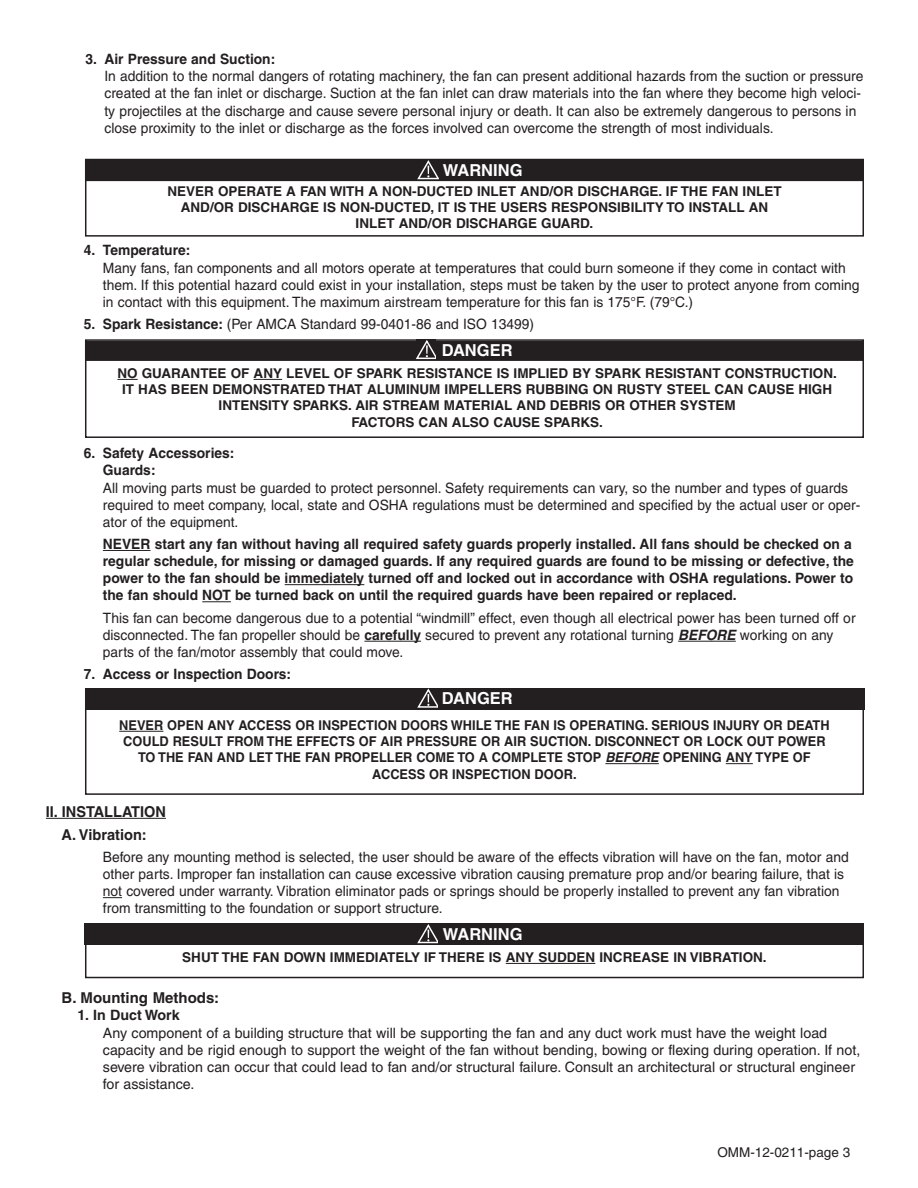
<style>
.page{position:relative;width:918px;height:1188px;background:#fff}
.page>*{position:absolute;margin:0;border:0;box-sizing:border-box;transform-origin:0 0}
.t1{font:700 16.5px "Helvetica";color:#fff}
.t2{font:700 15px/22.8px "Helvetica";color:#231f20;text-align:center}
.t3{font:14.25px/17.1px "Helvetica";color:#231f20}
.t4{font:700 14.25px/17.1px "Helvetica";color:#231f20}
.t5{font:700 13.5px/16.2px "Helvetica";color:#231f20;text-align:center}
.t6{font:700 13.5px/16.2px "Helvetica";color:#231f20;text-align:center;scale:.95 1}
.t7{font:13.5px "Helvetica";color:#231f20}
.s1{font-weight:700}
.s2{font-weight:700;font-style:italic}
.s3{font-style:italic}
</style>
<div class="page">
<div style="left:85px;top:159px;width:779px;height:78px;border:2px solid #231f20"></div>
<div style="left:85px;top:341px;width:779px;height:97px;border:2px solid #231f20"></div>
<svg style="left:117px;top:379px;width:21px;height:1px"></svg>
<svg style="left:254px;top:379px;width:28px;height:1px"></svg>
<hr style="left:103px;top:550px;width:48px;height:1px;background:#231f20">
<hr style="left:285px;top:584px;width:79px;height:1px;background:#231f20">
<svg style="left:202px;top:601px;width:29px;height:1px"></svg>
<hr style="left:364px;top:641px;width:57px;height:1px;background:#231f20">
<hr style="left:678px;top:641px;width:58px;height:1px;background:#231f20">
<hr style="left:46px;top:818px;width:120px;height:1px;background:#231f20">
<svg style="left:103px;top:897px;width:19px;height:1px"></svg>
<div style="left:86px;top:161px;width:776px;height:19px;background:#231f20"></div>
<div style="left:85px;top:160px;width:779px;height:21px;border:2px solid #231f20"></div>
<div style="left:86px;top:341px;width:776px;height:18px;background:#231f20"></div>
<div style="left:85px;top:339px;width:779px;height:22px;border:2px solid #231f20"></div>
<div style="left:85px;top:924px;width:779px;height:54px;border:2px solid #231f20"></div>
<hr style="left:506px;top:963px;width:89px;height:1px;background:#231f20">
<div style="left:85px;top:924px;width:779px;height:21px;background:#231f20"></div>
<div style="left:85px;top:688px;width:779px;height:107px;border:2px solid #231f20"></div>
<hr style="left:119px;top:731px;width:44px;height:1px;background:#231f20">
<hr style="left:605px;top:763px;width:54px;height:1px;background:#231f20">
<svg style="left:726px;top:763px;width:27px;height:1px"></svg>
<div style="left:85px;top:688px;width:779px;height:22px;background:#231f20"></div>
<svg style="left:417px;top:160px;width:21px;height:20px"></svg>
<svg style="left:416px;top:339px;width:20px;height:21px"></svg>
<svg style="left:417px;top:688px;width:20px;height:20px"></svg>
<svg style="left:417px;top:924px;width:20px;height:20px"></svg>
<p class="t4" style="left:85px;top:52px;width:191px">3. Air Pressure and Suction:</p>
<p class="t3" style="left:104px;top:69px;width:760px">In addition to the normal dangers of rotating machinery, the fan can present additional hazards from the suction or pressure created at the fan inlet or discharge. Suction at the fan inlet can draw materials into the fan where they become high veloci&shy;ty projectiles at the discharge and cause severe personal injury or death. It can also be extremely dangerous to persons in close proximity to the inlet or discharge as the forces involved can overcome the strength of most individuals.</p>
<p class="t1" style="left:443px;top:164px;width:81px">WARNING</p>
<p class="t5" style="left:167px;top:184px;width:616px">NEVER OPERATE A FAN WITH A NON-DUCTED INLET AND/OR DISCHARGE. IF THE FAN INLET<br>AND/OR DISCHARGE IS NON-DUCTED, IT IS THE USERS RESPONSIBILITY TO INSTALL AN<br>INLET AND/OR DISCHARGE GUARD.</p>
<p class="t4" style="left:84px;top:243px;width:108px">4. Temperature:</p>
<p class="t3" style="left:103px;top:260px;width:758px">Many fans, fan components and all motors operate at temperatures that could burn someone if they come in contact with them. If this potential hazard could exist in your installation, steps must be taken by the user to protect anyone from coming in contact with this equipment. The maximum airstream temperature for this fan is 175°F. (79°C.)</p>
<p class="t3" style="left:84px;top:317px;width:452px"><span class="s1">5. Spark Resistance:</span> (Per AMCA Standard 99-0401-86 and ISO 13499)</p>
<p class="t1" style="left:442px;top:344px;width:72px">DANGER</p>
<p class="t5" style="left:117px;top:367px;width:721px">NO GUARANTEE OF ANY LEVEL OF SPARK RESISTANCE IS IMPLIED BY SPARK RESISTANT CONSTRUCTION.<br>IT HAS BEEN DEMONSTRATED THAT ALUMINUM IMPELLERS RUBBING ON RUSTY STEEL CAN CAUSE HIGH INTENSITY SPARKS. AIR STREAM MATERIAL AND DEBRIS OR OTHER SYSTEM<br>FACTORS CAN ALSO CAUSE SPARKS.</p>
<p class="t4" style="left:103px;top:446px;width:133px;text-indent:-19px">6. Safety Accessories:<br>Guards:</p>
<p class="t3" style="left:103px;top:480px;width:759px">All moving parts must be guarded to protect personnel. Safety requirements can vary, so the number and types of guards required to meet company, local, state and OSHA regulations must be determined and specified by the actual user or oper&shy;ator of the equipment.</p>
<p class="t4" style="left:103px;top:537px;width:753px">NEVER start any fan without having all required safety guards properly installed. All fans should be checked on a regular schedule, for missing or damaged guards. If any required guards are found to be missing or defective, the power to the fan should be immediately turned off and locked out in accordance with OSHA regulations. Power to the fan should NOT be turned back on until the required guards have been repaired or replaced.</p>
<p class="t3" style="left:103px;top:610px;width:754px">This fan can become dangerous due to a potential “windmill” effect, even though all electrical power has been turned off or disconnected. The fan propeller should be <span class="s1">carefully</span> secured to prevent any rotational turning <span class="s2">BEFORE</span> working on any parts of the fan/motor assembly that could move.</p>
<p class="t4" style="left:84px;top:667px;width:209px">7. Access or Inspection Doors:</p>
<p class="t1" style="left:442px;top:693px;width:72px">DANGER</p>
<p class="t6" style="left:119px;top:718px;width:749px">NEVER OPEN ANY ACCESS OR INSPECTION DOORS WHILE THE FAN IS OPERATING. SERIOUS INJURY OR DEATH COULD RESULT FROM THE EFFECTS OF AIR PRESSURE OR AIR SUCTION. DISCONNECT OR LOCK OUT POWER TO THE FAN AND LET THE FAN PROPELLER COME TO A COMPLETE STOP <span class="s3">BEFORE</span> OPENING ANY TYPE OF ACCESS OR INSPECTION DOOR.</p>
<p class="t2" style="left:46px;top:802px;width:122px">II. INSTALLATION<br>A. Vibration:</p>
<p class="t3" style="left:103px;top:850px;width:747px">Before any mounting method is selected, the user should be aware of the effects vibration will have on the fan, motor and other parts. Improper fan installation can cause excessive vibration causing premature prop and/or bearing failure, that is not covered under warranty. Vibration eliminator pads or springs should be properly installed to prevent any fan vibration from transmitting to the foundation or support structure.</p>
<p class="t1" style="left:443px;top:928px;width:81px">WARNING</p>
<p class="t5" style="left:182px;top:951px;width:586px">SHUT THE FAN DOWN IMMEDIATELY IF THERE IS ANY SUDDEN INCREASE IN VIBRATION.</p>
<p class="t2" style="left:62px;top:988px;width:159px">B. Mounting Methods:</p>
<p class="t4" style="left:77px;top:1008px;width:104px">1. In Duct Work</p>
<p class="t3" style="left:103px;top:1025px;width:759px">Any component of a building structure that will be supporting the fan and any duct work must have the weight load capacity and be rigid enough to support the weight of the fan without bending, bowing or flexing during operation. If not, severe vibration can occur that could lead to fan and/or structural failure. Consult an architectural or structural engineer for assistance.</p>
<p class="t7" style="left:717px;top:1147px;width:135px">OMM-12-0211-page 3</p>
</div>
